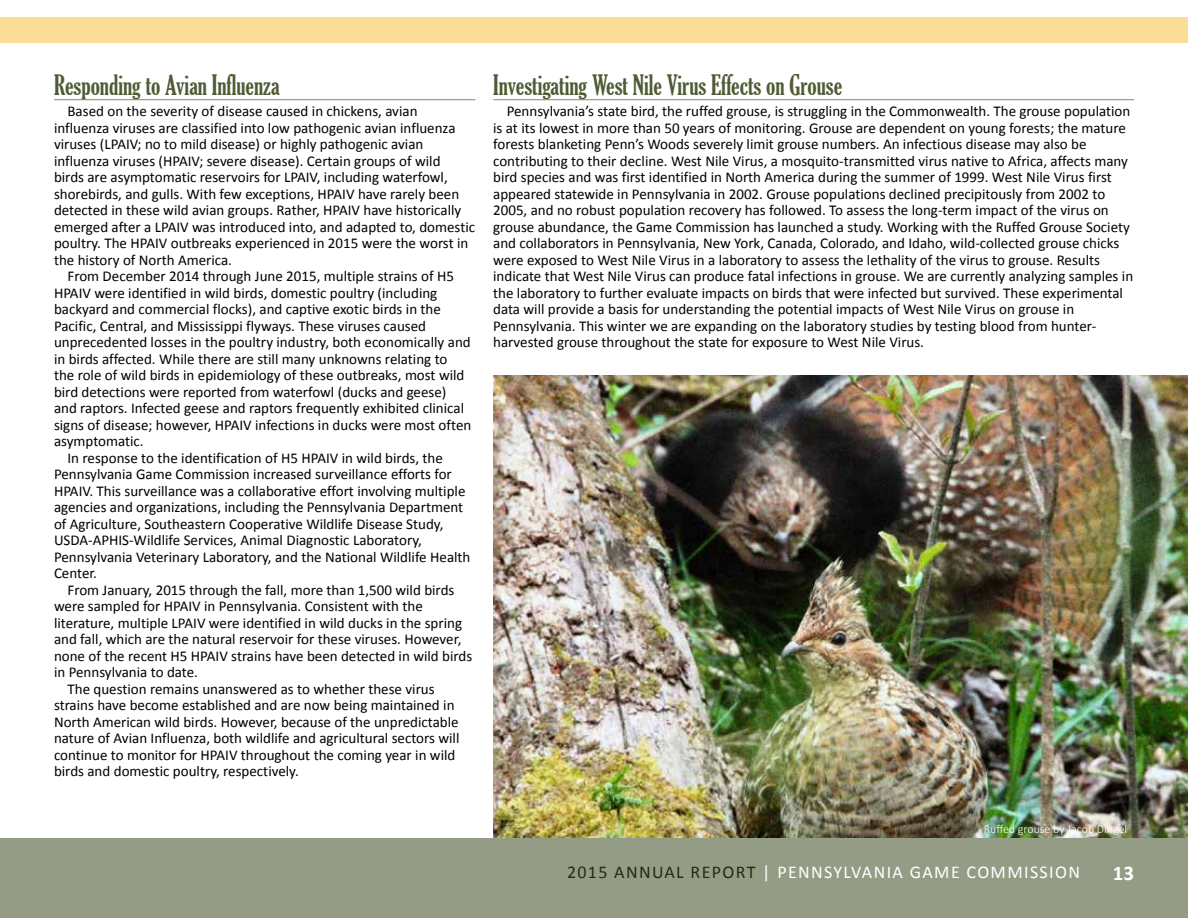
<style>
.page{position:relative;width:1188px;height:918px;background:#fff}
.page>*{position:absolute;margin:0;border:0;box-sizing:border-box;transform-origin:0 0}
.t1{font:extra-condensed 27px "Gloucester";color:#4f5b34}
.t2{font:700 21px "Calibri";color:#fff}
.t3{font:18px "Calibri";letter-spacing:.075em;color:#fff}
.t4{font:15px/16.5px "Calibri";color:#000}
.t5{font:300 12px "Calibri";color:#fff}
.s1{color:#1f2d16}
</style>
<div class="page">
<div style="left:0;top:838px;width:1188px;height:80px;background:#959c85"></div>
<div style="left:0;top:17px;width:1188px;height:25px;background:#fbdd97"></div>
<hr style="left:54px;top:99px;width:421px;height:1px;background:#828869">
<hr style="left:493px;top:99px;width:641px;height:1px;background:#828869">
<img style="left:493px;top:376px;width:695px;height:462px">
<h1 class="t1" style="left:54px;top:70px;width:227px">Responding to Avian Influenza</h1>
<p class="t4" style="left:54px;top:102px;width:423px;text-indent:14px">Based on the severity of disease caused in chickens, avian influenza viruses are classified into low pathogenic avian influenza viruses (LPAIV; no to mild disease) or highly pathogenic avian influenza viruses (HPAIV; severe disease). Certain groups of wild<br>birds are asymptomatic reservoirs for LPAIV, including waterfowl, shorebirds, and gulls. With few exceptions, HPAIV have rarely been detected in these wild avian groups. Rather, HPAIV have historically emerged after a LPAIV was introduced into, and adapted to, domestic poultry. The HPAIV outbreaks experienced in 2015 were the worst in the history of North America.</p>
<p class="t4" style="left:68px;top:267px;width:388px">From December 2014 through June 2015, multiple strains of H5</p>
<p class="t4" style="left:54px;top:284px;width:385px">HPAIV were identified in wild birds, domestic poultry (including</p>
<p class="t4" style="left:54px;top:300px;width:388px">backyard and commercial flocks), and captive exotic birds in the</p>
<p class="t4" style="left:54px;top:317px;width:374px">Pacific, Central, and Mississippi flyways. These viruses caused</p>
<p class="t4" style="left:54px;top:333px;width:418px">unprecedented losses in the poultry industry, both economically and</p>
<p class="t4" style="left:54px;top:350px;width:395px">in birds affected. While there are still many unknowns relating to</p>
<p class="t4" style="left:54px;top:366px;width:412px">the role of wild birds in epidemiology of these outbreaks, most wild</p>
<p class="t4" style="left:54px;top:383px;width:394px">bird detections were reported from waterfowl (ducks and geese)</p>
<p class="t4" style="left:54px;top:399px;width:412px">and raptors. Infected geese and raptors frequently exhibited clinical</p>
<p class="t4" style="left:54px;top:416px;width:419px">signs of disease; however, HPAIV infections in ducks were most often</p>
<p class="t4" style="left:54px;top:432px;width:91px">asymptomatic.</p>
<p class="t4" style="left:68px;top:449px;width:377px">In response to the identification of H5 HPAIV in wild birds, the</p>
<p class="t4" style="left:54px;top:465px;width:399px">Pennsylvania Game Commission increased surveillance efforts for</p>
<p class="t4" style="left:54px;top:482px;width:413px">HPAIV. This surveillance was a collaborative effort involving multiple</p>
<p class="t4" style="left:54px;top:498px;width:411px">agencies and organizations, including the Pennsylvania Department</p>
<p class="t4" style="left:54px;top:515px;width:391px">of Agriculture, Southeastern Cooperative Wildlife Disease Study,</p>
<p class="t4" style="left:54px;top:531px;width:369px">USDA-APHIS-Wildlife Services, Animal Diagnostic Laboratory,</p>
<p class="t4" style="left:54px;top:548px;width:418px">Pennsylvania Veterinary Laboratory, and the National Wildlife Health</p>
<p class="t4" style="left:54px;top:564px;width:45px">Center.</p>
<p class="t4" style="left:68px;top:581px;width:388px">From January, 2015 through the fall, more than 1,500 wild birds</p>
<p class="t4" style="left:54px;top:597px;width:370px">were sampled for HPAIV in Pennsylvania. Consistent with the</p>
<p class="t4" style="left:54px;top:614px;width:410px">literature, multiple LPAIV were identified in wild ducks in the spring</p>
<p class="t4" style="left:54px;top:630px;width:409px">and fall, which are the natural reservoir for these viruses. However,</p>
<p class="t4" style="left:54px;top:647px;width:420px">none of the recent H5 HPAIV strains have been detected in wild birds</p>
<p class="t4" style="left:54px;top:663px;width:146px">in Pennsylvania to date.</p>
<p class="t4" style="left:68px;top:680px;width:369px">The question remains unanswered as to whether these virus</p>
<p class="t4" style="left:54px;top:696px;width:402px">strains have become established and are now being maintained in</p>
<p class="t4" style="left:54px;top:713px;width:406px">North American wild birds. However, because of the unpredictable</p>
<p class="t4" style="left:54px;top:729px;width:407px">nature of Avian Influenza, both wildlife and agricultural sectors will</p>
<p class="t4" style="left:54px;top:746px;width:403px">continue to monitor for HPAIV throughout the coming year in wild</p>
<p class="t4" style="left:54px;top:762px;width:246px">birds and domestic poultry, respectively.</p>
<h1 class="t1" style="left:493px;top:70px;width:350px">Investigating West Nile Virus Effects on Grouse</h1>
<p class="t4" style="left:493px;top:102px;width:642px;text-indent:14px">Pennsylvania’s state bird, the ruffed grouse, is struggling in the Commonwealth. The grouse population is at its lowest in more than 50 years of monitoring. Grouse are dependent on young forests; the mature forests blanketing Penn’s Woods severely limit grouse numbers. An infectious disease may also be contributing to their decline. West Nile Virus, a mosquito-transmitted virus native to Africa, affects many bird species and was first identified in North America during the summer of 1999. West Nile Virus first appeared statewide in Pennsylvania in 2002. Grouse populations declined precipitously from 2002 to 2005, and no robust population recovery has followed. To assess the long-term impact of the virus on grouse abundance, the Game Commission has launched a study. Working with the Ruffed Grouse Society and collaborators in Pennsylvania, New York, Canada, Colorado, and Idaho, wild-collected grouse chicks were exposed to West Nile Virus in a laboratory to assess the lethality of the virus to grouse. Results indicate that West Nile Virus can produce fatal infections in grouse. We are currently analyzing samples in the laboratory to further evaluate impacts on birds that were infected but survived. These experimental data will provide a basis for understanding the potential impacts of West Nile Virus on grouse in Pennsylvania. This winter we are expanding on the laboratory studies by testing blood from hunter&shy;harvested grouse throughout the state for exposure to West Nile Virus.</p>
<p class="t5" style="left:984px;top:822px;width:145px">Ruffed grouse by Jacob Dingel</p>
<p class="t3" style="left:567px;top:860px;width:515px"><span class="s1">2015 ANNUAL REPORT</span> | PENNSYLVANIA GAME COMMISSION</p>
<h2 class="t2" style="left:1113px;top:860px;width:23px">13</h2>
</div>
